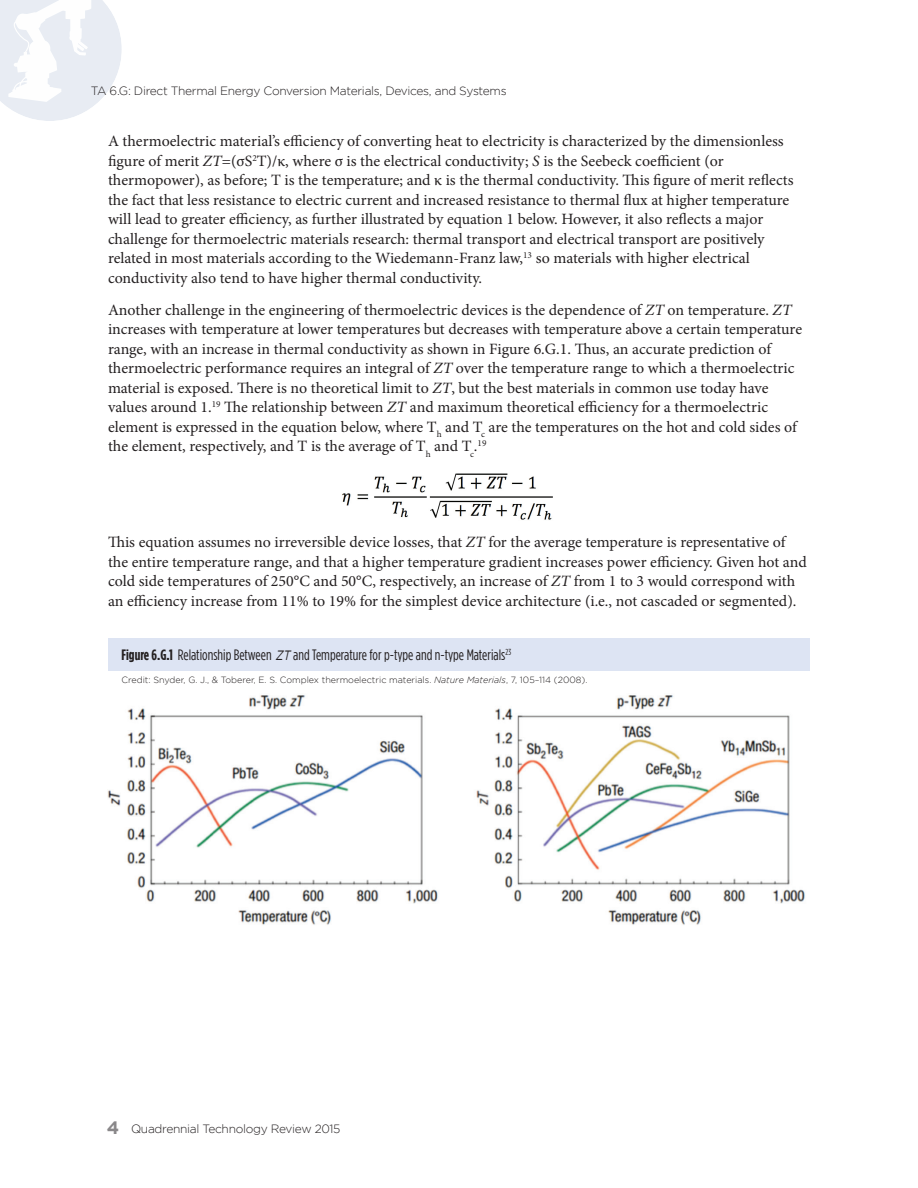
<style>
.page{position:relative;width:918px;height:1188px;background:#fff}
.page>*{position:absolute;margin:0;border:0;box-sizing:border-box;transform-origin:0 0}
.Body_Text{font:15.75px/19.5px "Minion Pro";color:#231f20}
.Figure_Text{font:15px "Gotham Condensed";color:#231f20}
.t1{font:300 12px "Gotham";letter-spacing:-.025em;color:#231f20}
.Photo_Credit{font:300 9px "Gotham";color:#231f20}
.s1{font-style:italic}
.s2{font-weight:700}
.s3{font-family:"Gotham";font-style:italic;font-size:13.5px}
.s4{font-weight:700;font-size:18px;color:#8a888a}
</style>
<div class="page">
<svg style="left:0;top:0;width:122px;height:121px"></svg>
<img style="left:342px;top:473px;width:211px;height:47px">
<div style="left:108px;top:638px;width:702px;height:32px;background:#dde4f3"></div>
<img style="left:107px;top:695px;width:698px;height:230px">
<p class="t1" style="left:91px;top:84px;width:417px">TA 6.G: Direct Thermal Energy Conversion Materials, Devices, and Systems</p>
<p class="Body_Text" style="left:108px;top:132px;width:687px">A thermoelectric material’s efficiency of converting heat to electricity is characterized by the dimensionless figure of merit <span class="s1">ZT</span>=(σS<sup>2</sup>T)/κ, where σ is the electrical conductivity; <span class="s1">S</span> is the Seebeck coefficient (or thermopower), as before; T is the temperature; and κ is the thermal conductivity. This figure of merit reflects the fact that less resistance to electric current and increased resistance to thermal flux at higher temperature will lead to greater efficiency, as further illustrated by equation 1 below. However, it also reflects a major challenge for thermoelectric materials research: thermal transport and electrical transport are positively related in most materials according to the Wiedemann-Franz law,<sup>13</sup> so materials with higher electrical conductivity also tend to have higher thermal conductivity.</p>
<p class="Body_Text" style="left:108px;top:300px;width:696px">Another challenge in the engineering of thermoelectric devices is the dependence of <span class="s1">ZT</span> on temperature. <span class="s1">ZT </span>increases with temperature at lower temperatures but decreases with temperature above a certain temperature range, with an increase in thermal conductivity as shown in Figure 6.G.1. Thus, an accurate prediction of thermoelectric performance requires an integral of <span class="s1">ZT</span> over the temperature range to which a thermoelectric material is exposed. There is no theoretical limit to <span class="s1">ZT</span>, but the best materials in common use today have values around 1.<sup>19</sup> The relationship between <span class="s1">ZT</span> and maximum theoretical efficiency for a thermoelectric element is expressed in the equation below, where T<sub>h</sub> and T<sub>c</sub> are the temperatures on the hot and cold sides of the element, respectively, and T is the average of T<sub>h</sub> and T<sub>c</sub>.<sup>19</sup></p>
<p class="Body_Text" style="left:108px;top:532px;width:700px">This equation assumes no irreversible device losses, that <span class="s1">ZT</span> for the average temperature is representative of the entire temperature range, and that a higher temperature gradient increases power efficiency. Given hot and cold side temperatures of 250°C and 50°C, respectively, an increase of <span class="s1">ZT</span> from 1 to 3 would correspond with an efficiency increase from 11% to 19% for the simplest device architecture (i.e., not cascaded or segmented).</p>
<p class="Figure_Text" style="left:122px;top:646px;width:391px"><span class="s2">Figure 6.G.1</span> Relationship Between <span class="s3">ZT</span> and Temperature for p-type and n-type Materials<sup>23</sup></p>
<p class="Photo_Credit" style="left:122px;top:675px;width:468px">Credit: Snyder, G. J., &amp; Toberer, E. S. Complex thermoelectric materials. <span class="s1">Nature Materials</span>, 7, 105–114 (2008).</p>
<p class="t1" style="left:107px;top:1122px;width:235px"><span class="s4">4</span> Quadrennial Technology Review 2015</p>
</div>
